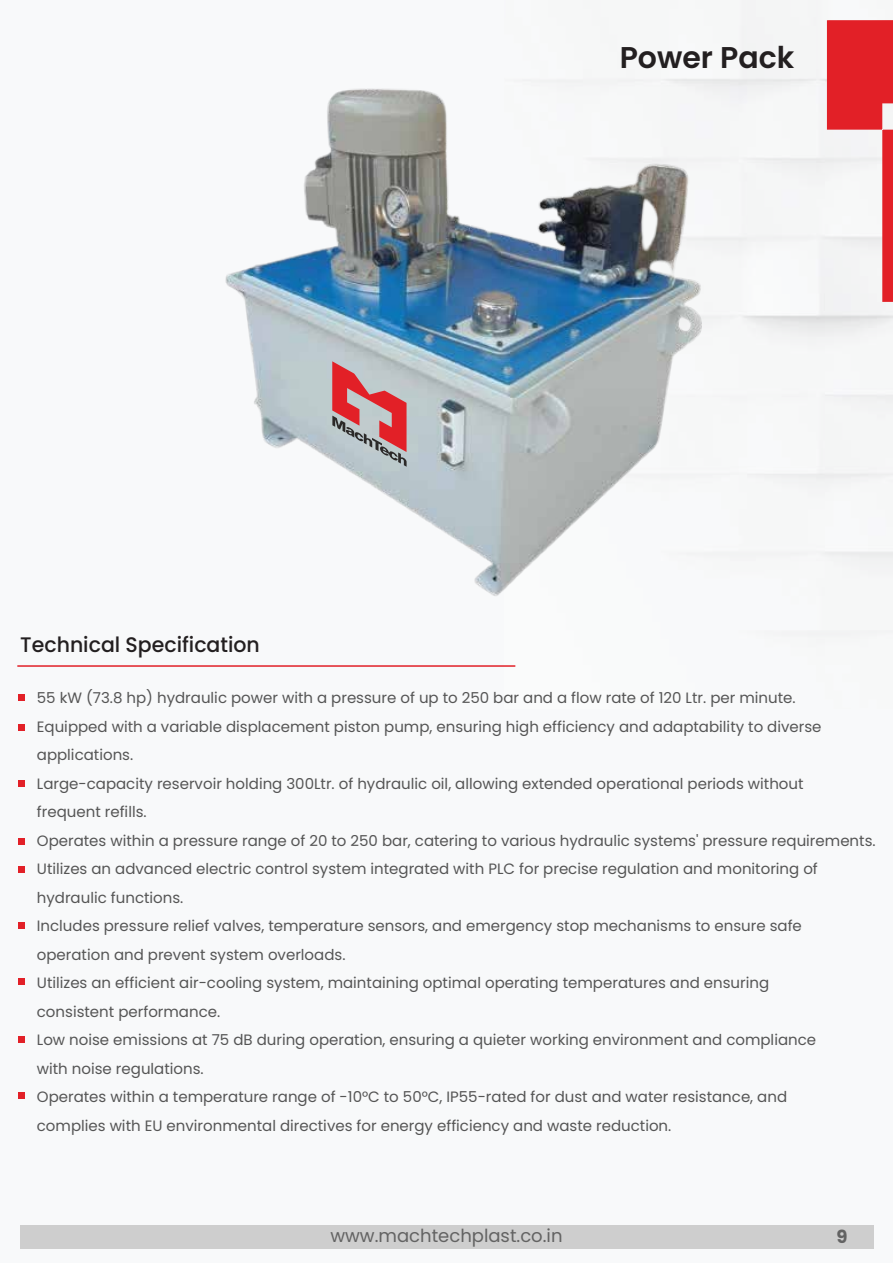
<style>
.page{position:relative;width:893px;height:1263px;background:#f8f9fa}
.page>*{position:absolute;margin:0;border:0;box-sizing:border-box;transform-origin:0 0}
.t1{font:600 30px "Poppins";color:#231f20}
.t2{font:500 21px "Poppins";color:#231f20}
.t3{font:18px "Poppins";color:#636363}
.t4{font:700 18px "Poppins";color:#636363}
.t5{font:15px/28.5px "Poppins";color:#555}
</style>
<div class="page">
<svg style="left:827px;top:20px;width:66px;height:282px"></svg>
<hr style="left:17px;top:665px;width:498px;height:2px;background:#e22027">
<svg style="left:19px;top:694px;width:6px;height:6px"></svg>
<div style="left:19px;top:724px;width:6px;height:7px;background:#e22027"></div>
<div style="left:19px;top:780px;width:6px;height:7px;background:#e22027"></div>
<div style="left:19px;top:838px;width:6px;height:7px;background:#e22027"></div>
<div style="left:19px;top:866px;width:6px;height:7px;background:#e22027"></div>
<div style="left:19px;top:922px;width:6px;height:7px;background:#e22027"></div>
<div style="left:19px;top:978px;width:6px;height:7px;background:#e22027"></div>
<svg style="left:19px;top:1036px;width:6px;height:6px"></svg>
<svg style="left:19px;top:1092px;width:6px;height:6px"></svg>
<div style="left:21px;top:1225px;width:853px;height:23px;background:#cecece"></div>
<img style="left:225px;top:13px;width:510px;height:583px">
<svg style="left:332px;top:361px;width:75px;height:106px;background:#c18c90"></svg>
<h1 class="t1" style="left:620px;top:40px;width:176px">Power Pack</h1>
<h2 class="t2" style="left:20px;top:632px;width:241px">Technical Specification</h2>
<p class="t5" style="left:37px;top:684px;width:840px">55 kW (73.8 hp) hydraulic power with a pressure of up to 250 bar and a flow rate of 120 Ltr. per minute.<br>Equipped with a variable displacement piston pump, ensuring high efficiency and adaptability to diverse applications.<br>Large-capacity reservoir holding 300Ltr. of hydraulic oil, allowing extended operational periods without<br>frequent refills.<br>Operates within a pressure range of 20 to 250 bar, catering to various hydraulic systems' pressure requirements.<br>Utilizes an advanced electric control system integrated with PLC for precise regulation and monitoring of hydraulic functions.<br>Includes pressure relief valves, temperature sensors, and emergency stop mechanisms to ensure safe operation and prevent system overloads.<br>Utilizes an efficient air-cooling system, maintaining optimal operating temperatures and ensuring<br>consistent performance.<br>Low noise emissions at 75 dB during operation, ensuring a quieter working environment and compliance<br>with noise regulations.<br>Operates within a temperature range of -10°C to 50°C, IP55-rated for dust and water resistance, and<br>complies with EU environmental directives for energy efficiency and waste reduction.</p>
<p class="t3" style="left:330px;top:1225px;width:234px">www.machtechplast.co.in</p>
<p class="t4" style="left:836px;top:1226px;width:13px">9</p>
</div>
